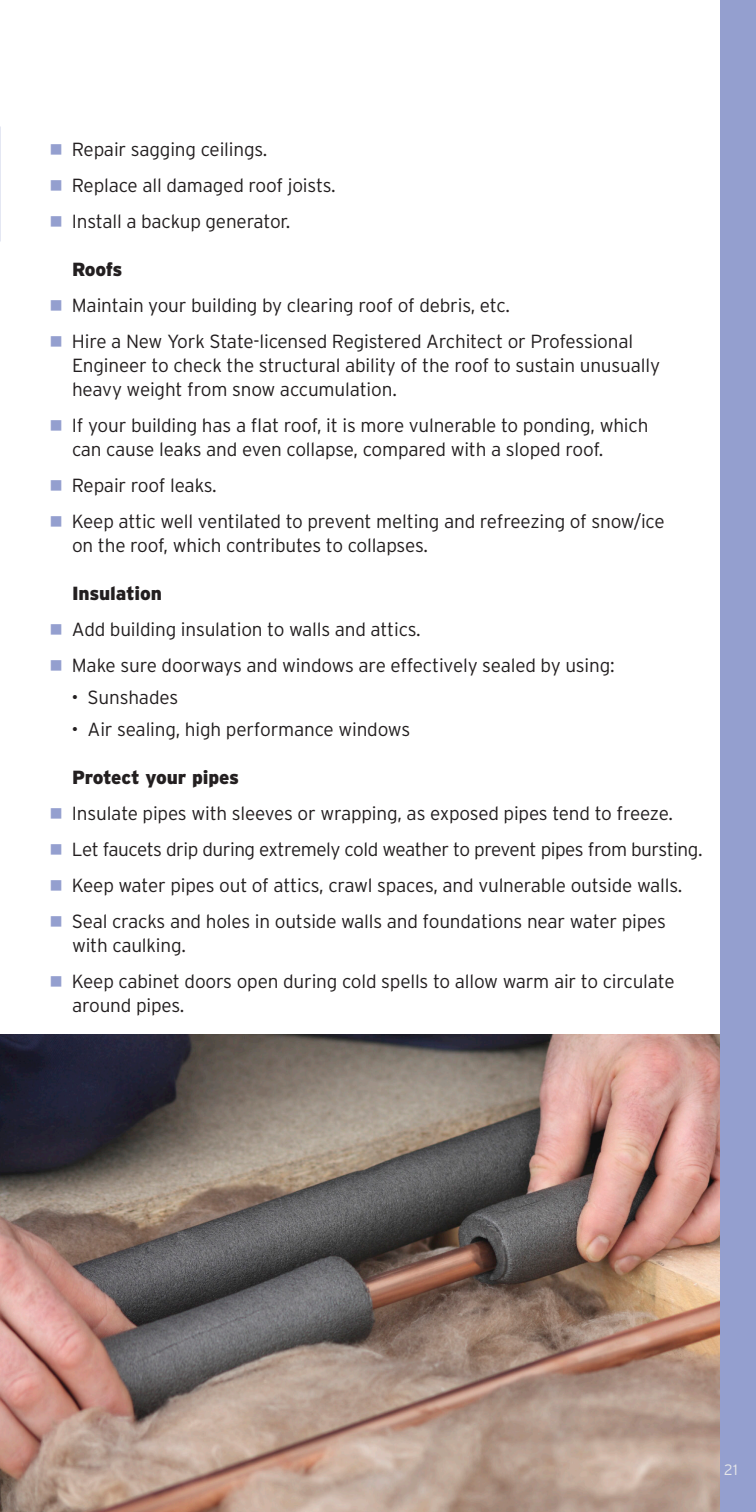
<style>
.page{position:relative;width:756px;height:1512px;background:#fff}
.page>*{position:absolute;margin:0;border:0;box-sizing:border-box;transform-origin:0 0}
.t1{font:300 19px/24px "Interstate";letter-spacing:-.01em;color:#231f20}
.sub_head_black_9_5pt{font:900 19px "Interstate";letter-spacing:-.01em;color:#231f20}
.t2{font:300 15px "Interstate";color:#e6e7e9}
.s1{color:#949fcf}
</style>
<div class="page">
<img style="left:0;top:0;width:1px;height:842px">
<div style="left:720px;top:0;width:36px;height:1512px;background:#949fcf"></div>
<img style="left:0;top:1034px;width:720px;height:478px">
<p class="t1" style="left:49px;top:137px;width:220px"><span class="s1">■</span> Repair sagging ceilings.</p>
<p class="t1" style="left:49px;top:173px;width:288px"><span class="s1">■</span> Replace all damaged roof joists.</p>
<p class="t1" style="left:49px;top:209px;width:242px"><span class="s1">■</span> Install a backup generator.</p>
<p class="sub_head_black_9_5pt" style="left:72px;top:258px;width:52px">Roofs</p>
<p class="t1" style="left:49px;top:293px;width:462px"><span class="s1">■</span> Maintain your building by clearing roof of debris, etc.</p>
<p class="t1" style="left:72px;top:329px;width:590px;text-indent:-23px"><span class="s1">■</span> Hire a New York State-licensed Registered Architect or Professional<br>Engineer to check the structural ability of the roof to sustain unusually heavy weight from snow accumulation.</p>
<p class="t1" style="left:72px;top:413px;width:578px;text-indent:-23px"><span class="s1">■</span> If your building has a flat roof, it is more vulnerable to ponding, which can cause leaks and even collapse, compared with a sloped roof.</p>
<p class="t1" style="left:49px;top:473px;width:169px"><span class="s1">■</span> Repair roof leaks.</p>
<p class="t1" style="left:72px;top:509px;width:594px;text-indent:-23px"><span class="s1">■</span> Keep attic well ventilated to prevent melting and refreezing of snow/ice on the roof, which contributes to collapses.</p>
<p class="sub_head_black_9_5pt" style="left:72px;top:582px;width:91px">Insulation</p>
<p class="t1" style="left:49px;top:617px;width:373px"><span class="s1">■</span> Add building insulation to walls and attics.</p>
<p class="t1" style="left:49px;top:653px;width:567px"><span class="s1">■</span> Make sure doorways and windows are effectively sealed by using:</p>
<p class="t1" style="left:71px;top:685px;width:108px">• Sunshades</p>
<p class="t1" style="left:71px;top:717px;width:340px">• Air sealing, high performance windows</p>
<p class="sub_head_black_9_5pt" style="left:72px;top:766px;width:169px">Protect your pipes</p>
<p class="t1" style="left:49px;top:801px;width:625px"><span class="s1">■</span> Insulate pipes with sleeves or wrapping, as exposed pipes tend to freeze.</p>
<p class="t1" style="left:49px;top:837px;width:655px"><span class="s1">■</span> Let faucets drip during extremely cold weather to prevent pipes from bursting.</p>
<p class="t1" style="left:49px;top:873px;width:634px"><span class="s1">■</span> Keep water pipes out of attics, crawl spaces, and vulnerable outside walls.</p>
<p class="t1" style="left:72px;top:909px;width:596px;text-indent:-23px"><span class="s1">■</span> Seal cracks and holes in outside walls and foundations near water pipes with caulking.</p>
<p class="t1" style="left:72px;top:969px;width:604px;text-indent:-23px"><span class="s1">■</span> Keep cabinet doors open during cold spells to allow warm air to circulate around pipes.</p>
<p class="t2" style="left:724px;top:1461px;width:15px">21</p>
</div>
